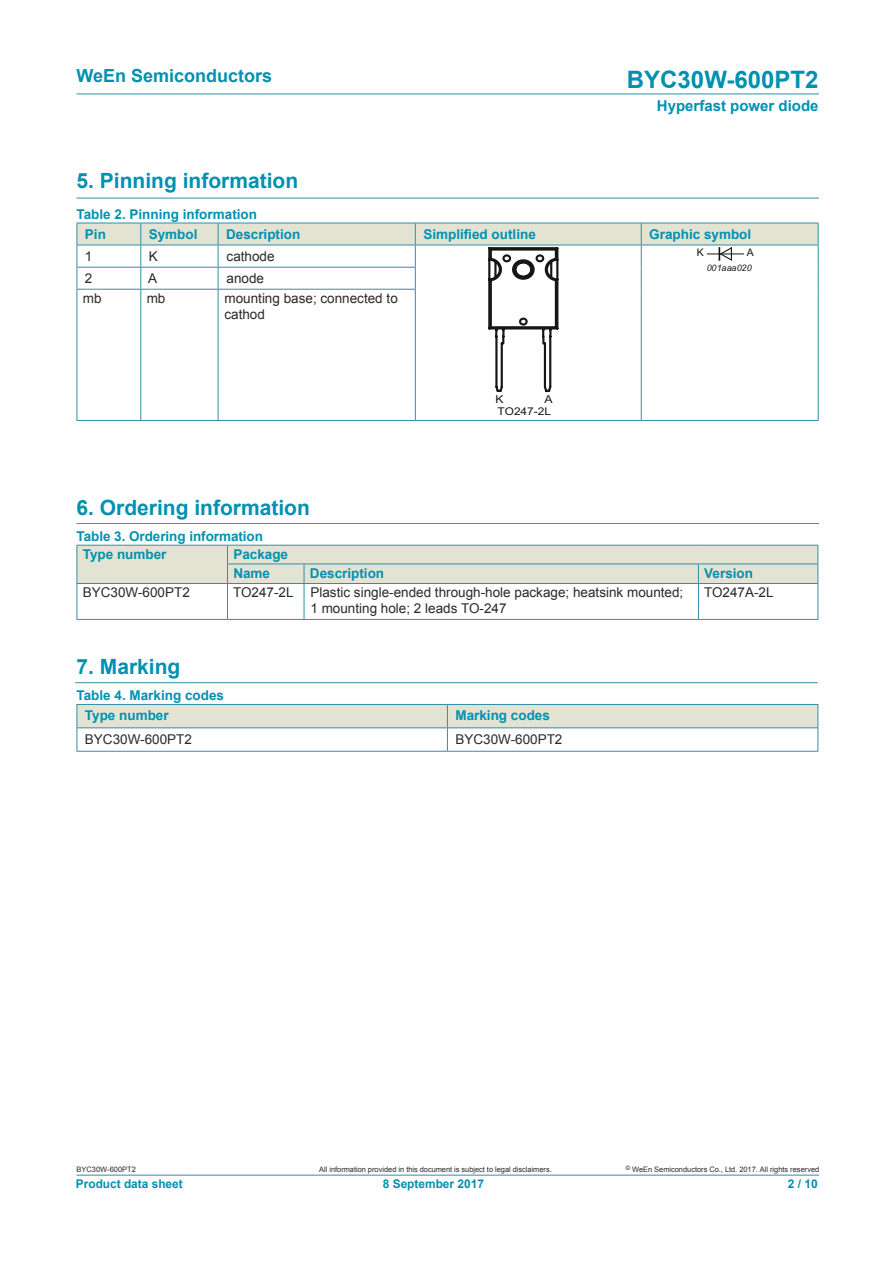
<style>
.page{position:relative;width:893px;height:1263px;background:#fff}
.page>*{position:absolute;margin:0;border:0;box-sizing:border-box;transform-origin:0 0}
.t1{font:700 24px "Arial";color:#0091b0}
.t2{font:700 21px "Arial";color:#0091b0}
.t3{font:700 18px "Arial";color:#0091b0}
.t4{font:700 15px "Arial";color:#0091b0}
.t5{font:13.5px/16.2px "Arial";color:#2b2829}
.t6{font:700 13.5px/19.4px "Arial";color:#0091b0}
.t7{font:700 12px "Arial";color:#0091b0}
.t8{font:10.95px "Arial";color:#161616;scale:1.12 1}
.t9{font:10.65px "Arial";color:#161616;scale:1.12 1}
.t10{font:10.5px "Arial";color:#161616}
.t11{font:italic 9px "Arial";color:#161616}
.t12{font:7.5px "Arial";letter-spacing:-.005em;color:#2b2829}
</style>
<div class="page">
<hr style="left:77px;top:94px;width:742px;height:1px;background:#318fa7">
<hr style="left:77px;top:1175px;width:742px;height:1px;background:#318fa7">
<hr style="left:77px;top:198px;width:742px;height:1px;background:#318fa7">
<hr style="left:77px;top:523px;width:742px;height:1px;background:#318fa7">
<hr style="left:641px;top:289px;width:1px;height:131px;background:#318fa7">
<hr style="left:818px;top:289px;width:1px;height:131px;background:#318fa7">
<hr style="left:77px;top:290px;width:1px;height:130px;background:#318fa7">
<hr style="left:140px;top:290px;width:1px;height:130px;background:#318fa7">
<hr style="left:218px;top:290px;width:1px;height:130px;background:#318fa7">
<hr style="left:415px;top:290px;width:1px;height:130px;background:#318fa7">
<hr style="left:77px;top:420px;width:64px;height:1px;background:#318fa7">
<hr style="left:141px;top:420px;width:77px;height:1px;background:#318fa7">
<hr style="left:218px;top:420px;width:197px;height:1px;background:#318fa7">
<hr style="left:415px;top:420px;width:226px;height:1px;background:#318fa7">
<hr style="left:641px;top:420px;width:178px;height:1px;background:#318fa7">
<svg style="left:77px;top:223px;width:742px;height:170px"></svg>
<svg style="left:77px;top:545px;width:741px;height:74px"></svg>
<hr style="left:227px;top:563px;width:77px;height:1px;background:#318fa7">
<hr style="left:304px;top:563px;width:394px;height:1px;background:#318fa7">
<hr style="left:698px;top:563px;width:120px;height:1px;background:#318fa7">
<hr style="left:77px;top:583px;width:150px;height:1px;background:#318fa7">
<hr style="left:227px;top:583px;width:77px;height:1px;background:#318fa7">
<hr style="left:304px;top:583px;width:394px;height:1px;background:#318fa7">
<hr style="left:698px;top:583px;width:120px;height:1px;background:#318fa7">
<hr style="left:77px;top:619px;width:150px;height:1px;background:#318fa7">
<hr style="left:227px;top:619px;width:77px;height:1px;background:#318fa7">
<hr style="left:304px;top:619px;width:394px;height:1px;background:#318fa7">
<hr style="left:698px;top:619px;width:120px;height:1px;background:#318fa7">
<hr style="left:75px;top:682px;width:743px;height:1px;background:#318fa7">
<svg style="left:77px;top:704px;width:741px;height:47px"></svg>
<hr style="left:77px;top:727px;width:370px;height:1px;background:#318fa7">
<hr style="left:447px;top:727px;width:371px;height:1px;background:#318fa7">
<hr style="left:77px;top:751px;width:370px;height:1px;background:#318fa7">
<hr style="left:447px;top:751px;width:371px;height:1px;background:#318fa7">
<h3 class="t3" style="left:77px;top:69px;width:197px">WeEn Semiconductors</h3>
<h1 class="t1" style="left:627px;top:70px;width:193px">BYC30W-600PT2</h1>
<p class="t4" style="left:657px;top:100px;width:163px">Hyperfast power diode</p>
<h2 class="t2" style="left:77px;top:173px;width:223px">5. Pinning information</h2>
<p class="t6" style="left:85px;top:206px;width:174px;text-indent:-8px">Table 2. Pinning information<br>Pin</p>
<p class="t6" style="left:149px;top:226px;width:50px">Symbol</p>
<p class="t6" style="left:226px;top:226px;width:76px">Description</p>
<p class="t6" style="left:423px;top:225px;width:114px">Simpli昀椀ed outline</p>
<p class="t6" style="left:649px;top:226px;width:104px">Graphic symbol</p>
<p class="t5" style="left:85px;top:248px;width:9px">1</p>
<p class="t5" style="left:149px;top:249px;width:11px">K</p>
<p class="t5" style="left:227px;top:249px;width:50px">cathode</p>
<p class="t5" style="left:85px;top:271px;width:9px">2</p>
<p class="t5" style="left:148px;top:271px;width:11px">A</p>
<p class="t5" style="left:227px;top:271px;width:39px">anode</p>
<p class="t5" style="left:83px;top:291px;width:20px">mb</p>
<p class="t5" style="left:147px;top:291px;width:20px">mb</p>
<p class="t5" style="left:224px;top:290px;width:175px">mounting base; connected to cathod</p>
<h2 class="t2" style="left:77px;top:499px;width:235px">6. Ordering information</h2>
<p class="t6" style="left:77px;top:527px;width:188px">Table 3. Ordering information</p>
<p class="t8" style="left:496px;top:393px;width:9px">K</p>
<p class="t8" style="left:544px;top:393px;width:9px">A</p>
<p class="t9" style="left:498px;top:405px;width:49px">TO247-2L</p>
<p class="t10" style="left:697px;top:247px;width:9px">K</p>
<p class="t10" style="left:747px;top:247px;width:9px">A</p>
<p class="t11" style="left:707px;top:262px;width:46px">001aaa020</p>
<p class="t6" style="left:83px;top:546px;width:85px">Type number</p>
<p class="t6" style="left:233px;top:546px;width:56px;line-height:18.8px">Package<br>Name</p>
<p class="t6" style="left:310px;top:564px;width:76px">Description</p>
<p class="t6" style="left:704px;top:564px;width:50px">Version</p>
<p class="t5" style="left:83px;top:586px;width:109px">BYC30W-600PT2</p>
<p class="t5" style="left:310px;top:586px;width:374px;text-indent:-77px">TO247-2L Plastic single-ended through-hole package; heatsink mounted;<br>1 mounting hole; 2 leads TO-247</p>
<p class="t5" style="left:704px;top:586px;width:71px">TO247A-2L</p>
<h2 class="t2" style="left:77px;top:658px;width:105px">7. Marking</h2>
<p class="t6" style="left:85px;top:707px;width:85px">Type number</p>
<p class="t6" style="left:455px;top:707px;width:96px">Marking codes</p>
<p class="t5" style="left:85px;top:732px;width:109px">BYC30W-600PT2</p>
<p class="t5" style="left:455px;top:732px;width:109px">BYC30W-600PT2</p>
<p class="t6" style="left:77px;top:687px;width:149px">Table 4. Marking codes</p>
<p class="t12" style="left:77px;top:1166px;width:61px">BYC30W-600PT2</p>
<p class="t7" style="left:76px;top:1179px;width:108px">Product data sheet</p>
<p class="t12" style="left:319px;top:1166px;width:234px">All information provided in this document is subject to legal disclaimers.</p>
<p class="t12" style="left:626px;top:1166px;width:195px"><sup>©</sup> WeEn Semiconductors Co., Ltd. 2017. All rights reserved</p>
<p class="t7" style="left:383px;top:1179px;width:103px">8 September 2017</p>
<p class="t7" style="left:788px;top:1179px;width:32px">2 / 10</p>
</div>
